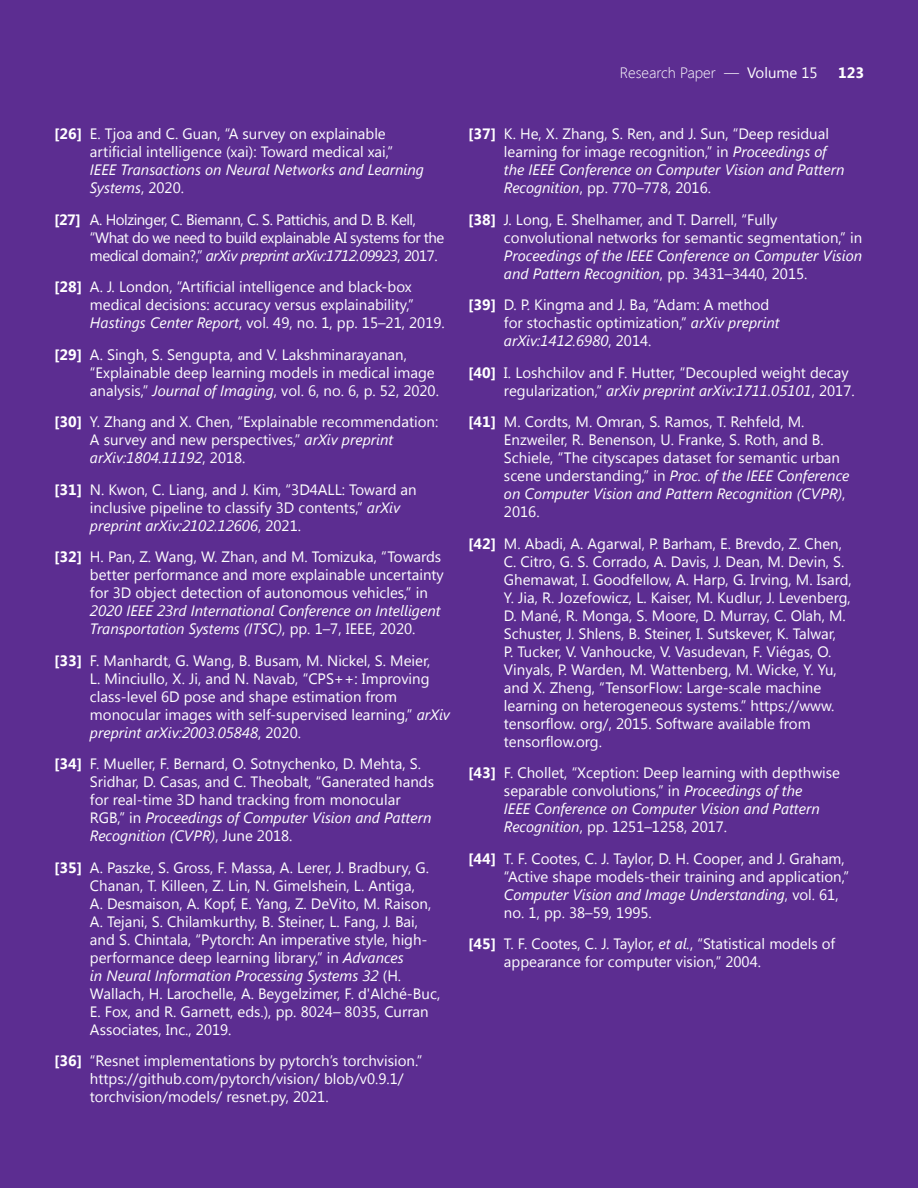
<style>
.page{position:relative;width:918px;height:1188px;background:#5c2d91}
.page>*{position:absolute;margin:0;border:0;box-sizing:border-box;transform-origin:0 0}
.t1{font:15px/18px "Segoe UI";color:#fff}
.t2{font:15px/18px "Segoe UI";letter-spacing:-.03em;color:#fff}
.t3{font:300 15px "Segoe UI";color:#fff}
.t4{font:700 15px "Segoe UI";color:#fff}
.s1{font-weight:700}
.s2{font-style:italic}
.s3{font-weight:400}
</style>
<div class="page">
<p class="t1" style="left:90px;top:124px;width:336px;text-indent:-36px"><span class="s1">[26]</span> E. Tjoa and C. Guan, “A survey on explainable artificial intelligence (xai): Toward medical xai,”<br><span class="s2">IEEE Transactions on Neural Networks and Learning Systems</span>, 2020.</p>
<p class="t2" style="left:90px;top:210px;width:356px;text-indent:-36px"><span class="s1">[27]</span> A. Holzinger, C. Biemann, C. S. Pattichis, and D. B. Kell, “What do we need to build explainable AI systems for the medical domain?,” <span class="s2">arXiv preprint arXiv:1712.09923</span>, 2017.</p>
<p class="t1" style="left:90px;top:277px;width:356px;text-indent:-36px"><span class="s1">[28]</span> A. J. London, “Artificial intelligence and black-box medical decisions: accuracy versus explainability,”<br><span class="s2">Hastings Center Report</span>, vol. 49, no. 1, pp. 15–21, 2019.</p>
<p class="t1" style="left:90px;top:345px;width:350px;text-indent:-36px"><span class="s1">[29]</span> A. Singh, S. Sengupta, and V. Lakshminarayanan, “Explainable deep learning models in medical image analysis,” <span class="s2">Journal of Imaging</span>, vol. 6, no. 6, p. 52, 2020.</p>
<p class="t1" style="left:90px;top:412px;width:350px;text-indent:-36px"><span class="s1">[30]</span> Y. Zhang and X. Chen, “Explainable recommendation:<br>A survey and new perspectives,” <span class="s2">arXiv preprint arXiv:1804.11192</span>, 2018.</p>
<p class="t1" style="left:90px;top:480px;width:328px;text-indent:-36px"><span class="s1">[31]</span> N. Kwon, C. Liang, and J. Kim, “3D4ALL: Toward an inclusive pipeline to classify 3D contents,” <span class="s2">arXiv preprint arXiv:2102.12606</span>, 2021.</p>
<p class="t1" style="left:90px;top:547px;width:355px;text-indent:-36px"><span class="s1">[32]</span> H. Pan, Z. Wang, W. Zhan, and M. Tomizuka, “Towards better performance and more explainable uncertainty for 3D object detection of autonomous vehicles,” in <span class="s2">2020 IEEE 23rd International Conference on Intelligent Transportation Systems (ITSC)</span>, pp. 1–7, IEEE, 2020.</p>
<p class="t1" style="left:90px;top:651px;width:362px;text-indent:-36px"><span class="s1">[33]</span> F. Manhardt, G. Wang, B. Busam, M. Nickel, S. Meier,<br>L. Minciullo, X. Ji, and N. Navab, “CPS++: Improving class-level 6D pose and shape estimation from monocular images with self-supervised learning,” <span class="s2">arXiv preprint arXiv:2003.05848</span>, 2020.</p>
<p class="t1" style="left:90px;top:754px;width:346px;text-indent:-36px"><span class="s1">[34]</span> F. Mueller, F. Bernard, O. Sotnychenko, D. Mehta, S.<br>Sridhar, D. Casas, and C. Theobalt, “Ganerated hands for real-time 3D hand tracking from monocular RGB,” in <span class="s2">Proceedings of Computer Vision and Pattern Recognition (CVPR)</span>, June 2018.</p>
<p class="t1" style="left:90px;top:858px;width:352px;text-indent:-36px"><span class="s1">[35]</span> A. Paszke, S. Gross, F. Massa, A. Lerer, J. Bradbury, G.<br>Chanan, T. Killeen, Z. Lin, N. Gimelshein, L. Antiga,<br>A. Desmaison, A. Kopf, E. Yang, Z. DeVito, M. Raison, A. Tejani, S. Chilamkurthy, B. Steiner, L. Fang, J. Bai, and S. Chintala, “Pytorch: An imperative style, high&shy;performance deep learning library,” in <span class="s2">Advances<br>in Neural Information Processing Systems 32</span> (H.<br>Wallach, H. Larochelle, A. Beygelzimer, F. d'Alché-Buc, E. Fox, and R. Garnett, eds.), pp. 8024– 8035, Curran Associates, Inc., 2019.</p>
<p class="t1" style="left:90px;top:1051px;width:334px;text-indent:-36px"><span class="s1">[36]</span> “Resnet implementations by pytorch’s torchvision.” https://github.com/pytorch/vision/ blob/v0.9.1/ torchvision/models/ resnet.py, 2021.</p>
<p class="t3" style="left:620px;top:63px;width:199px">Research Paper — <span class="s3">Volume 15</span></p>
<p class="t4" style="left:838px;top:62px;width:27px">123</p>
<p class="t1" style="left:504px;top:124px;width:342px;text-indent:-36px"><span class="s1">[37]</span> K. He, X. Zhang, S. Ren, and J. Sun, “Deep residual learning for image recognition,” in <span class="s2">Proceedings of the IEEE Conference on Computer Vision and Pattern Recognition</span>, pp. 770–778, 2016.</p>
<p class="t1" style="left:504px;top:210px;width:360px;text-indent:-36px"><span class="s1">[38]</span> J. Long, E. Shelhamer, and T. Darrell, “Fully convolutional networks for semantic segmentation,” in <span class="s2">Proceedings of the IEEE Conference on Computer Vision and Pattern Recognition</span>, pp. 3431–3440, 2015.</p>
<p class="t1" style="left:504px;top:295px;width:277px;text-indent:-36px"><span class="s1">[39]</span> D. P. Kingma and J. Ba, “Adam: A method for stochastic optimization,” <span class="s2">arXiv preprint arXiv:1412.6980</span>, 2014.</p>
<p class="t1" style="left:504px;top:363px;width:352px;text-indent:-36px"><span class="s1">[40]</span> I. Loshchilov and F. Hutter, “Decoupled weight decay regularization,” <span class="s2">arXiv preprint arXiv:1711.05101</span>, 2017.</p>
<p class="t1" style="left:504px;top:412px;width:347px;text-indent:-36px"><span class="s1">[41]</span> M. Cordts, M. Omran, S. Ramos, T. Rehfeld, M.<br>Enzweiler, R. Benenson, U. Franke, S. Roth, and B.<br>Schiele, “The cityscapes dataset for semantic urban scene understanding,” in <span class="s2">Proc. of the IEEE Conference on Computer Vision and Pattern Recognition (CVPR)</span>, 2016.</p>
<p class="t1" style="left:504px;top:534px;width:349px;text-indent:-36px"><span class="s1">[42]</span> M. Abadi, A. Agarwal, P. Barham, E. Brevdo, Z. Chen, C. Citro, G. S. Corrado, A. Davis, J. Dean, M. Devin, S.<br>Ghemawat, I. Goodfellow, A. Harp, G. Irving, M. Isard, Y. Jia, R. Jozefowicz, L. Kaiser, M. Kudlur, J. Levenberg, D. Mané, R. Monga, S. Moore, D. Murray, C. Olah, M.<br>Schuster, J. Shlens, B. Steiner, I. Sutskever, K. Talwar,<br>P. Tucker, V. Vanhoucke, V. Vasudevan, F. Viégas, O.<br>Vinyals, P. Warden, M. Wattenberg, M. Wicke, Y. Yu, and X. Zheng, “TensorFlow: Large-scale machine learning on heterogeneous systems.” https://www. tensorflow. org/, 2015. Software available from tensorflow.org.</p>
<p class="t1" style="left:504px;top:763px;width:338px;text-indent:-36px"><span class="s1">[43]</span> F. Chollet, “Xception: Deep learning with depthwise separable convolutions,” in <span class="s2">Proceedings of the<br>IEEE Conference on Computer Vision and Pattern Recognition</span>, pp. 1251–1258, 2017.</p>
<p class="t1" style="left:504px;top:849px;width:347px;text-indent:-36px"><span class="s1">[44]</span> T. F. Cootes, C. J. Taylor, D. H. Cooper, and J. Graham, “Active shape models-their training and application,” <span class="s2">Computer Vision and Image Understanding</span>, vol. 61, no. 1, pp. 38–59, 1995.</p>
<p class="t1" style="left:504px;top:934px;width:333px;text-indent:-36px"><span class="s1">[45]</span> T. F. Cootes, C. J. Taylor, <span class="s2">et al.</span>, “Statistical models of appearance for computer vision,” 2004.</p>
</div>
